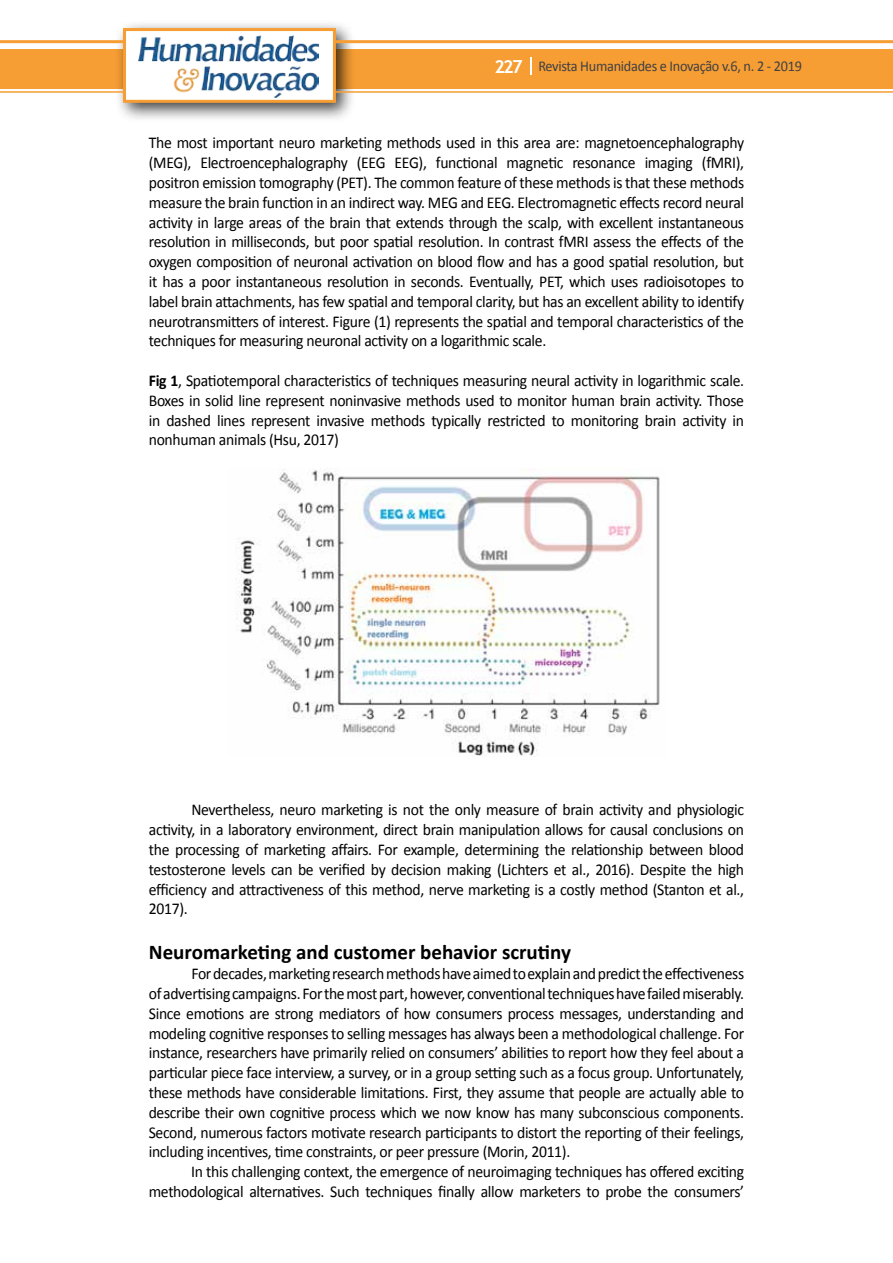
<style>
.page{position:relative;width:893px;height:1263px;background:#fff}
.page>*{position:absolute;margin:0;border:0;box-sizing:border-box;transform-origin:0 0}
.t1{font:700 21px "Calibri";color:#000}
.t2{font:16.5px/19.8px "Calibri";letter-spacing:-.02em;color:#000;text-align:justify;scale:.95 1}
.t3{font:15px "Calibri";letter-spacing:-.02em;color:#414042;scale:.95 1}
.s1{font-family:"Trebuchet MS";font-weight:700;font-size:18px;color:#fff}
.s2{font-weight:700}
</style>
<div class="page">
<div style="left:441px;top:49px;width:452px;height:39px;background:#f69e34"></div>
<div style="left:333px;top:49px;width:108px;height:39px;background:#f69e34"></div>
<div style="left:0;top:49px;width:124px;height:39px;background:#f69e34"></div>
<svg style="left:530px;top:57px;width:2px;height:18px"></svg>
<div style="left:115px;top:20px;width:241px;height:103px;background:#000;opacity:.75"></div>
<div style="left:125px;top:30px;width:209px;height:71px;background:#fff"></div>
<img style="left:138px;top:35px;width:181px;height:62px">
<div style="left:123px;top:28px;width:213px;height:75px;border:3px solid #f69e34"></div>
<hr style="left:0;top:40px;width:124px;height:3px;background:#f69e34">
<hr style="left:0;top:91px;width:124px;height:2px;background:#f69e34">
<hr style="left:333px;top:40px;width:560px;height:3px;background:#f69e34">
<hr style="left:333px;top:91px;width:560px;height:2px;background:#f69e34">
<img style="left:237px;top:469px;width:423px;height:287px">
<p class="t3" style="left:495px;top:57px;width:325px"><span class="s1">227</span> Revista Humanidades e Inovação v.6, n. 2 - 2019</p>
<p class="t2" style="left:149px;top:133px;width:628px">The most important neuro marketing methods used in this area are: magnetoencephalography (MEG), Electroencephalography (EEG EEG), functional magnetic resonance imaging (fMRI), positron emission tomography (PET). The common feature of these methods is that these methods measure the brain function in an indirect way. MEG and EEG. Electromagnetic effects record neural activity in large areas of the brain that extends through the scalp, with excellent instantaneous resolution in milliseconds, but poor spatial resolution. In contrast fMRI assess the effects of the oxygen composition of neuronal activation on blood flow and has a good spatial resolution, but it has a poor instantaneous resolution in seconds. Eventually, PET, which uses radioisotopes to label brain attachments, has few spatial and temporal clarity, but has an excellent ability to identify neurotransmitters of interest. Figure (1) represents the spatial and temporal characteristics of the techniques for measuring neuronal activity on a logarithmic scale.</p>
<p class="t2" style="left:149px;top:371px;width:628px"><span class="s2">Fig 1</span>, Spatiotemporal characteristics of techniques measuring neural activity in logarithmic scale.<br>Boxes in solid line represent noninvasive methods used to monitor human brain activity. Those in dashed lines represent invasive methods typically restricted to monitoring brain activity in nonhuman animals (Hsu, 2017)</p>
<p class="t2" style="left:149px;top:800px;width:628px;text-indent:43px">Nevertheless, neuro marketing is not the only measure of brain activity and physiologic activity, in a laboratory environment, direct brain manipulation allows for causal conclusions on the processing of marketing affairs. For example, determining the relationship between blood testosterone levels can be verified by decision making (Lichters et al., 2016). Despite the high efficiency and attractiveness of this method, nerve marketing is a costly method (Stanton et al., 2017).</p>
<p class="t1" style="left:149px;top:939px;width:424px">Neuromarketing and customer behavior scrutiny</p>
<p class="t2" style="left:149px;top:964px;width:628px;text-indent:43px">Fordecades,marketingresearchmethodshaveaimedtoexplainandpredicttheeffectiveness ofadvertisingcampaigns.Forthemostpart,however,conventionaltechniqueshavefailedmiserably.<br>Since emotions are strong mediators of how consumers process messages, understanding and modeling cognitive responses to selling messages has always been a methodological challenge. For instance, researchers have primarily relied on consumers’ abilities to report how they feel about a particular piece face interview, a survey, or in a group setting such as a focus group. Unfortunately, these methods have considerable limitations. First, they assume that people are actually able to describe their own cognitive process which we now know has many subconscious components.<br>Second, numerous factors motivate research participants to distort the reporting of their feelings, including incentives, time constraints, or peer pressure (Morin, 2011).</p>
<p class="t2" style="left:149px;top:1162px;width:628px;text-align:right">In this challenging context, the emergence of neuroimaging techniques has offered exciting methodological alternatives. Such techniques finally allow marketers to probe the consumers’</p>
</div>
